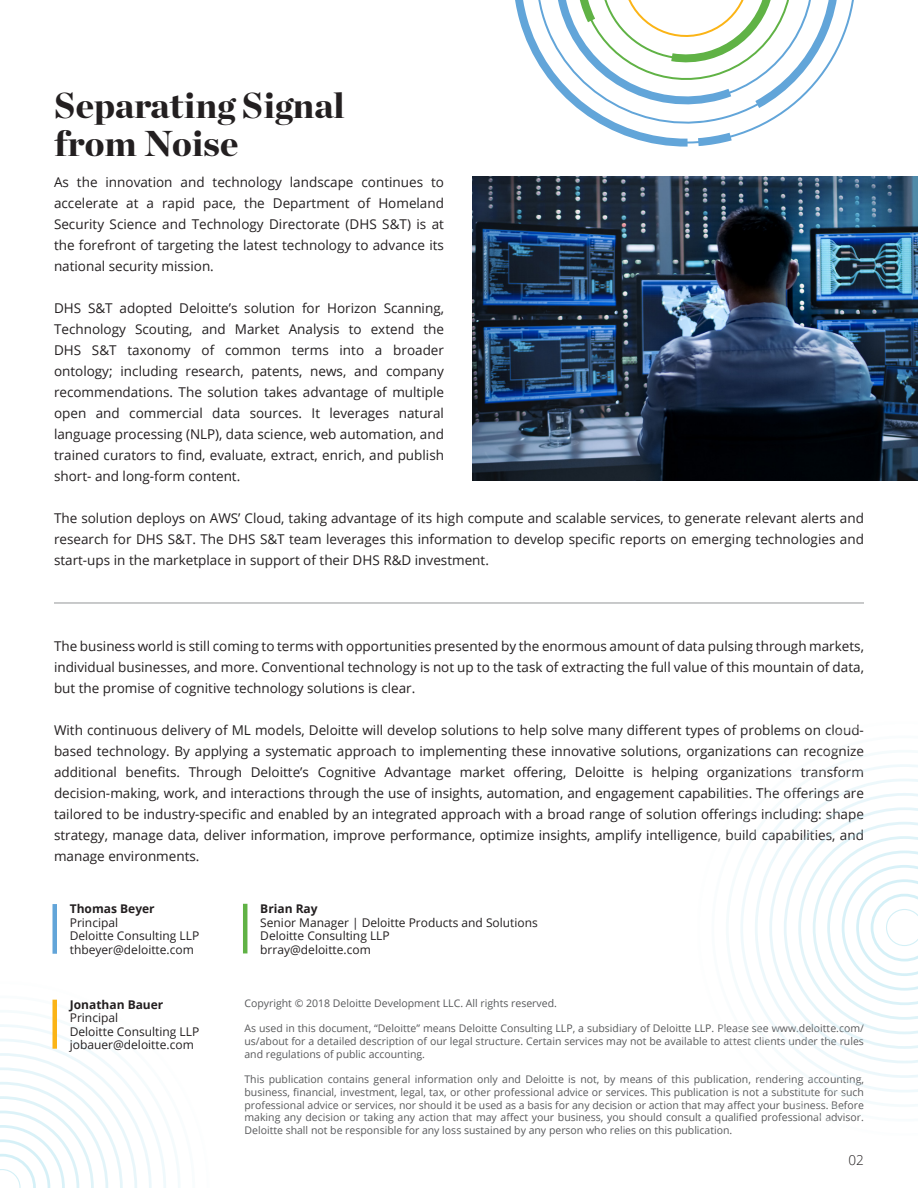
<style>
.page{position:relative;width:918px;height:1188px;background:#fff}
.page>*{position:absolute;margin:0;border:0;box-sizing:border-box;transform-origin:0 0}
.t1{font:900 36px "Chronicle Display";color:#231f20}
.t2{font:13.5px/21px "Open Sans";color:#231f20;text-align:justify}
.t3{font:300 13.5px "Open Sans";color:#231f20}
.t4{font:12px "Open Sans";color:#231f20}
.t5{font:700 12px "Open Sans";color:#231f20}
.t6{font:10.5px/12.8px "Open Sans";color:#57585a;text-align:justify}
</style>
<div class="page">
<svg style="left:515px;top:0;width:339px;height:147px"></svg>
<svg style="left:527px;top:0;width:316px;height:140px"></svg>
<svg style="left:549px;top:0;width:278px;height:119px"></svg>
<svg style="left:0;top:999px;width:180px;height:189px"></svg>
<div style="left:52px;top:904px;width:5px;height:50px;background:#62a5d9"></div>
<hr style="left:243px;top:904px;width:4px;height:49px;background:#60b245">
<div style="left:52px;top:1000px;width:5px;height:49px;background:#fbb416"></div>
<hr style="left:54px;top:603px;width:810px;height:1px;background:#939598">
<svg style="left:740px;top:764px;width:178px;height:329px"></svg>
<svg style="left:755px;top:779px;width:163px;height:299px"></svg>
<svg style="left:769px;top:793px;width:149px;height:270px"></svg>
<img style="left:472px;top:177px;width:446px;height:304px">
<p class="t1" style="left:54px;top:76px;width:292px">Separating Signal</p>
<p class="t1" style="left:54px;top:113px;width:186px">from Noise</p>
<p class="t2" style="left:54px;top:171px;width:392px">As the innovation and technology landscape continues to accelerate at a rapid pace, the Department of Homeland Security Science and Technology Directorate (DHS S&amp;T) is at the forefront of targeting the latest technology to advance its national security mission.</p>
<p class="t2" style="left:54px;top:297px;width:392px">DHS S&amp;T adopted Deloitte’s solution for Horizon Scanning, Technology Scouting, and Market Analysis to extend the DHS S&amp;T taxonomy of common terms into a broader ontology; including research, patents, news, and company recommendations. The solution takes advantage of multiple open and commercial data sources. It leverages natural language processing (NLP), data science, web automation, and trained curators to find, evaluate, extract, enrich, and publish short- and long-form content.</p>
<p class="t2" style="left:54px;top:507px;width:812px">The solution deploys on AWS’ Cloud, taking advantage of its high compute and scalable services, to generate relevant alerts and research for DHS S&amp;T. The DHS S&amp;T team leverages this information to develop specific reports on emerging technologies and start-ups in the marketplace in support of their DHS R&amp;D investment.</p>
<p class="t2" style="left:54px;top:635px;width:812px">The business world is still coming to terms with opportunities presented by the enormous amount of data pulsing through markets, individual businesses, and more. Conventional technology is not up to the task of extracting the full value of this mountain of data, but the promise of cognitive technology solutions is clear.</p>
<p class="t2" style="left:54px;top:719px;width:812px">With continuous delivery of ML models, Deloitte will develop solutions to help solve many different types of problems on cloud&shy;based technology. By applying a systematic approach to implementing these innovative solutions, organizations can recognize additional benefits. Through Deloitte’s Cognitive Advantage market offering, Deloitte is helping organizations transform decision-making, work, and interactions through the use of insights, automation, and engagement capabilities. The offerings are tailored to be industry-specific and enabled by an integrated approach with a broad range of solution offerings including: shape strategy, manage data, deliver information, improve performance, optimize insights, amplify intelligence, build capabilities, and manage environments.</p>
<p class="t5" style="left:70px;top:900px;width:86px">Thomas Beyer</p>
<p class="t4" style="left:70px;top:914px;width:50px">Principal</p>
<p class="t4" style="left:70px;top:928px;width:131px">Deloitte Consulting LLP</p>
<p class="t4" style="left:70px;top:941px;width:126px">thbeyer@deloitte.com</p>
<p class="t5" style="left:260px;top:900px;width:59px">Brian Ray</p>
<p class="t4" style="left:260px;top:914px;width:279px">Senior Manager | Deloitte Products and Solutions</p>
<p class="t4" style="left:260px;top:928px;width:131px">Deloitte Consulting LLP</p>
<p class="t4" style="left:260px;top:941px;width:112px">brray@deloitte.com</p>
<p class="t5" style="left:70px;top:996px;width:95px">Jonathan Bauer</p>
<p class="t4" style="left:70px;top:1010px;width:50px">Principal</p>
<p class="t4" style="left:70px;top:1023px;width:131px">Deloitte Consulting LLP</p>
<p class="t4" style="left:70px;top:1037px;width:126px">jobauer@deloitte.com</p>
<p class="t6" style="left:244px;top:996px;width:314px">Copyright © 2018 Deloitte Development LLC. All rights reserved.</p>
<p class="t6" style="left:244px;top:1022px;width:621px">As used in this document, “Deloitte” means Deloitte Consulting LLP, a subsidiary of Deloitte LLP. Please see www.deloitte.com/ us/about for a detailed description of our legal structure. Certain services may not be available to attest clients under the rules and regulations of public accounting.</p>
<p class="t6" style="left:244px;top:1073px;width:621px">This publication contains general information only and Deloitte is not, by means of this publication, rendering accounting, business, financial, investment, legal, tax, or other professional advice or services. This publication is not a substitute for such professional advice or services, nor should it be used as a basis for any decision or action that may affect your business. Before making any decision or taking any action that may affect your business, you should consult a qualified professional advisor.<br>Deloitte shall not be responsible for any loss sustained by any person who relies on this publication.</p>
<p class="t3" style="left:849px;top:1151px;width:17px">02</p>
</div>
